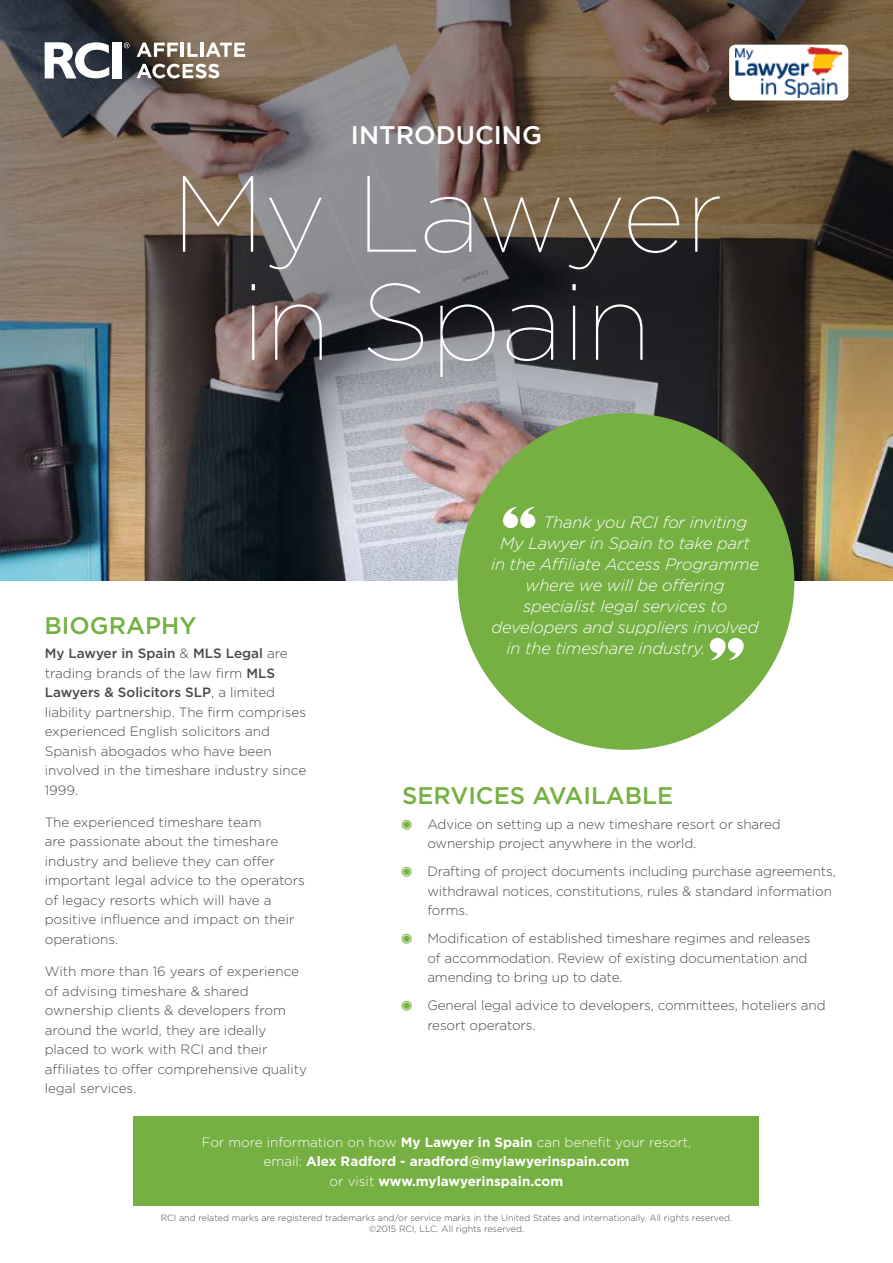
<style>
.page{position:relative;width:893px;height:1263px;background:#fff}
.page>*{position:absolute;margin:0;border:0;box-sizing:border-box;transform-origin:0 0}
.t1{font:100 108px/108px "Gotham";color:#fff;text-align:center}
.t2{font:500 25.5px "Gotham";color:#fff}
.t3{font:500 24px "Gotham";color:#76b043}
.t4{font:italic 300 16.5px "Gotham";letter-spacing:-.01em;color:#fff}
.t5{font:16.5px "Menlo";color:#76b043}
.t6{font:300 13.5px/19.5px "Gotham";letter-spacing:-.01em;color:#4e4848}
.t7{font:700 13.5px/19.5px "Gotham";color:#fff;text-align:center}
.t8{font:500 13.5px "Gotham";color:#4e4848}
.t9{font:300 9px/10.8px "Gotham";color:#4e4848;text-align:center}
.s1{font-weight:300}
.s2{font-weight:500}
</style>
<div class="page">
<img style="left:0;top:525px;width:893px;height:55px">
<img style="left:0;top:0;width:893px;height:525px">
<div style="left:134px;top:1116px;width:625px;height:89px;background:#76b043"></div>
<div style="left:458px;top:413px;width:336px;height:337px;background:#76b043;border-radius:50%"></div>
<svg style="left:503px;top:507px;width:32px;height:21px"></svg>
<svg style="left:710px;top:638px;width:34px;height:22px"></svg>
<svg style="left:124px;top:43px;width:6px;height:5px"></svg>
<svg style="left:45px;top:43px;width:64px;height:35px"></svg>
<div style="left:113px;top:43px;width:9px;height:35px;background:#fff"></div>
<svg style="left:137px;top:43px;width:41px;height:14px"></svg>
<hr style="left:181px;top:43px;width:3px;height:14px;background:#fff">
<svg style="left:187px;top:43px;width:11px;height:14px"></svg>
<hr style="left:200px;top:43px;width:3px;height:14px;background:#fff">
<svg style="left:206px;top:43px;width:39px;height:14px"></svg>
<svg style="left:137px;top:64px;width:82px;height:14px"></svg>
<div style="left:729px;top:45px;width:119px;height:55px;background:#fff;border-radius:6px"></div>
<img style="left:736px;top:48px;width:106px;height:49px">
<h2 class="t2" style="left:351px;top:118px;width:193px">INTRODUCING</h2>
<h1 class="t1" style="left:172px;top:156px;width:551px">My Lawyer in Spain</h1>
<h3 class="t3" style="left:45px;top:610px;width:153px">BIOGRAPHY</h3>
<p class="t4" style="left:544px;top:512px;width:205px">Thank you RCI for inviting</p>
<p class="t4" style="left:500px;top:533px;width:251px">My Lawyer in Spain to take part</p>
<p class="t4" style="left:491px;top:554px;width:269px">in the Affiliate Access Programme</p>
<p class="t4" style="left:526px;top:575px;width:201px">where we will be offering</p>
<p class="t4" style="left:523px;top:596px;width:206px">specialist legal services to</p>
<p class="t4" style="left:492px;top:617px;width:268px">developers and suppliers involved</p>
<p class="t8" style="left:45px;top:645px;width:245px">My Lawyer in Spain <span class="s1">&amp;</span> MLS Legal <span class="s1">are</span></p>
<p class="t4" style="left:506px;top:638px;width:200px">in the timeshare industry.</p>
<p class="t6" style="left:45px;top:663px;width:263px">trading brands of the law firm <span class="s2">MLS<br>Lawyers &amp; Solicitors SLP</span> a, limited liability partnership. The firm comprises experienced English solicitors and<br>Spanish abogados who have been involved in the timeshare industry since<br>1999.</p>
<p class="t6" style="left:45px;top:812px;width:262px">The experienced timeshare team<br>are passionate about the timeshare industry and believe they can offer important legal advice to the operators of legacy resorts which will have a positive influence and impact on their operations.</p>
<p class="t6" style="left:45px;top:961px;width:264px">With more than 16 years of experience of advising timeshare &amp; shared ownership clients &amp; developers from around the world, they are ideally placed to work with RCI and their affiliates to offer comprehensive quality legal services.</p>
<h3 class="t3" style="left:402px;top:780px;width:273px">SERVICES AVAILABLE</h3>
<p class="t6" style="left:427px;top:814px;width:355px">Advice on setting up a new timeshare resort or shared</p>
<p class="t5" style="left:402px;top:811px;width:11px">◉</p>
<p class="t6" style="left:427px;top:829px;width:410px;line-height:28px">ownership project anywhere in the world.<br>Drafting of project documents including purchase agreements,</p>
<p class="t5" style="left:402px;top:859px;width:11px">◉</p>
<p class="t6" style="left:427px;top:881px;width:406px">withdrawal notices, constitutions, rules &amp; standard information forms.</p>
<p class="t6" style="left:427px;top:928px;width:385px">Modification of established timeshare regimes and releases</p>
<p class="t5" style="left:402px;top:926px;width:11px">◉</p>
<p class="t6" style="left:427px;top:948px;width:382px">of accommodation. Review of existing documentation and amending to bring up to date.</p>
<p class="t6" style="left:427px;top:995px;width:400px">General legal advice to developers, committees, hoteliers and</p>
<p class="t5" style="left:402px;top:993px;width:11px">◉</p>
<p class="t6" style="left:427px;top:1015px;width:110px">resort operators.</p>
<p class="t7" style="left:202px;top:1132px;width:491px"><span class="s1">For more information on how</span> My Lawyer in Spain <span class="s1">can benefit your resort, email:</span> Alex Radford - aradford@mylawyerinspain.com<br><span class="s1">or visit</span> www.mylawyerinspain.com</p>
<p class="t9" style="left:161px;top:1212px;width:573px">RCI and related marks are registered trademarks and/or service marks in the United States and internationally. All rights reserved. ©2015 RCI, LLC. All rights reserved.</p>
</div>
